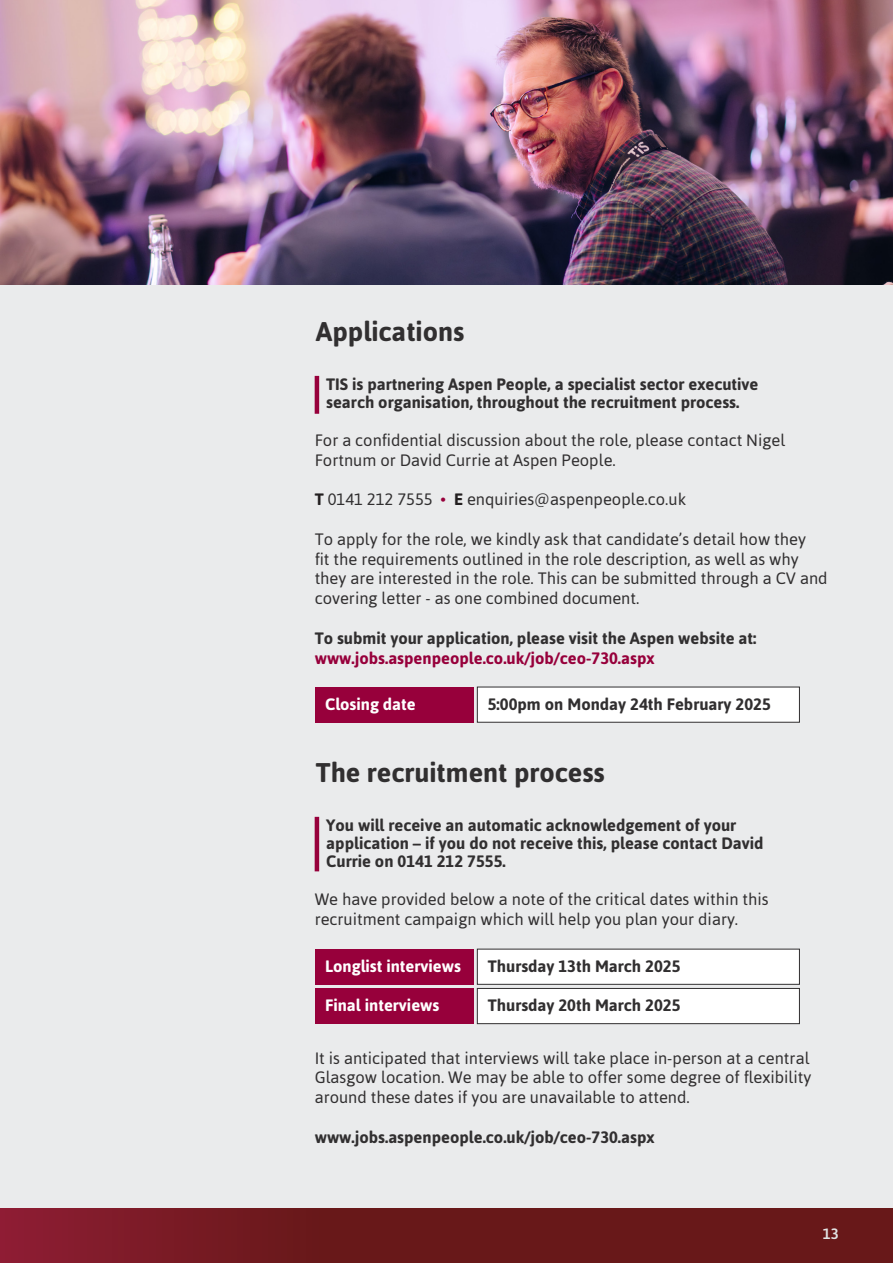
<style>
.page{position:relative;width:893px;height:1263px;background:#eaebec}
.page>*{position:absolute;margin:0;border:0;box-sizing:border-box;transform-origin:0 0}
.t1{font:700 27px "Asap";color:#312f30}
.t2{font:16.5px/19.8px "Asap";color:#312f30}
.t3{font:700 16.5px/18px "Asap";color:#312f30}
.t4{font:700 16.5px "Asap";color:#fff}
.t5{font:600 15px "Asap";color:#e2e4e4}
.s1{font-weight:700;color:#231f20}
.s2{color:#97003b}
</style>
<div class="page">
<hr style="left:315px;top:817px;width:4px;height:54px;background:#97003b">
<hr style="left:315px;top:376px;width:4px;height:38px;background:#97003b">
<img style="left:0;top:0;width:893px;height:285px">
<div style="left:0;top:1209px;width:893px;height:54px;background:linear-gradient(to right,#7e1b29,#5f1713)"></div>
<div style="left:315px;top:949px;width:158px;height:35px;background:#97003b"></div>
<div style="left:315px;top:988px;width:158px;height:36px;background:#97003b"></div>
<div style="left:477px;top:949px;width:323px;height:35px;background:#fff"></div>
<div style="left:477px;top:988px;width:323px;height:36px;background:#fff;border:1px solid #312f30"></div>
<div style="left:315px;top:687px;width:158px;height:35px;background:#97003b"></div>
<div style="left:477px;top:687px;width:323px;height:35px;background:#fff"></div>
<p class="t1" style="left:316px;top:316px;width:150px">Applications</p>
<p class="t3" style="left:326px;top:375px;width:434px">TIS is partnering Aspen People, a specialist sector executive search organisation, throughout the recruitment process.</p>
<p class="t2" style="left:315px;top:430px;width:472px">For a confidential discussion about the role, please contact Nigel<br>Fortnum or David Currie at Aspen People.</p>
<p class="t2" style="left:315px;top:489px;width:373px"><span class="s1">T</span> 0141 212 7555 <span class="s2">•</span> <span class="s1">E</span> enquiries@aspenpeople.co.uk</p>
<p class="t2" style="left:315px;top:529px;width:514px">To apply for the role, we kindly ask that candidate’s detail how they<br>fit the requirements outlined in the role description, as well as why they are interested in the role. This can be submitted through a CV and covering letter - as one combined document.</p>
<p class="t3" style="left:315px;top:628px;width:443px;line-height:19.8px">To submit your application, please visit the Aspen website at: <span class="s2">www.jobs.aspenpeople.co.uk/job/ceo-730.aspx</span></p>
<p class="t4" style="left:325px;top:694px;width:92px">Closing date</p>
<p class="t3" style="left:488px;top:695px;width:285px">5:00pm on Monday 24th February 2025</p>
<p class="t1" style="left:316px;top:757px;width:290px">The recruitment process</p>
<p class="t3" style="left:326px;top:816px;width:439px">You will receive an automatic acknowledgement of your application – if you do not receive this, please contact David<br>Currie on 0141 212 7555.</p>
<p class="t2" style="left:315px;top:889px;width:455px">We have provided below a note of the critical dates within this recruitment campaign which will help you plan your diary.</p>
<p class="t4" style="left:325px;top:956px;width:137px">Longlist interviews</p>
<p class="t4" style="left:325px;top:996px;width:116px">Final interviews</p>
<p class="t3" style="left:488px;top:957px;width:194px">Thursday 13th March 2025</p>
<p class="t3" style="left:488px;top:996px;width:194px">Thursday 20th March 2025</p>
<p class="t2" style="left:315px;top:1048px;width:498px;text-align:justify">It is anticipated that interviews will take place in-person at a central Glasgow location. We may be able to offer some degree of flexibility around these dates if you are unavailable to attend.</p>
<p class="t3" style="left:315px;top:1128px;width:341px">www.jobs.aspenpeople.co.uk/job/ceo-730.aspx</p>
<p class="t5" style="left:823px;top:1223px;width:18px">13</p>
</div>
